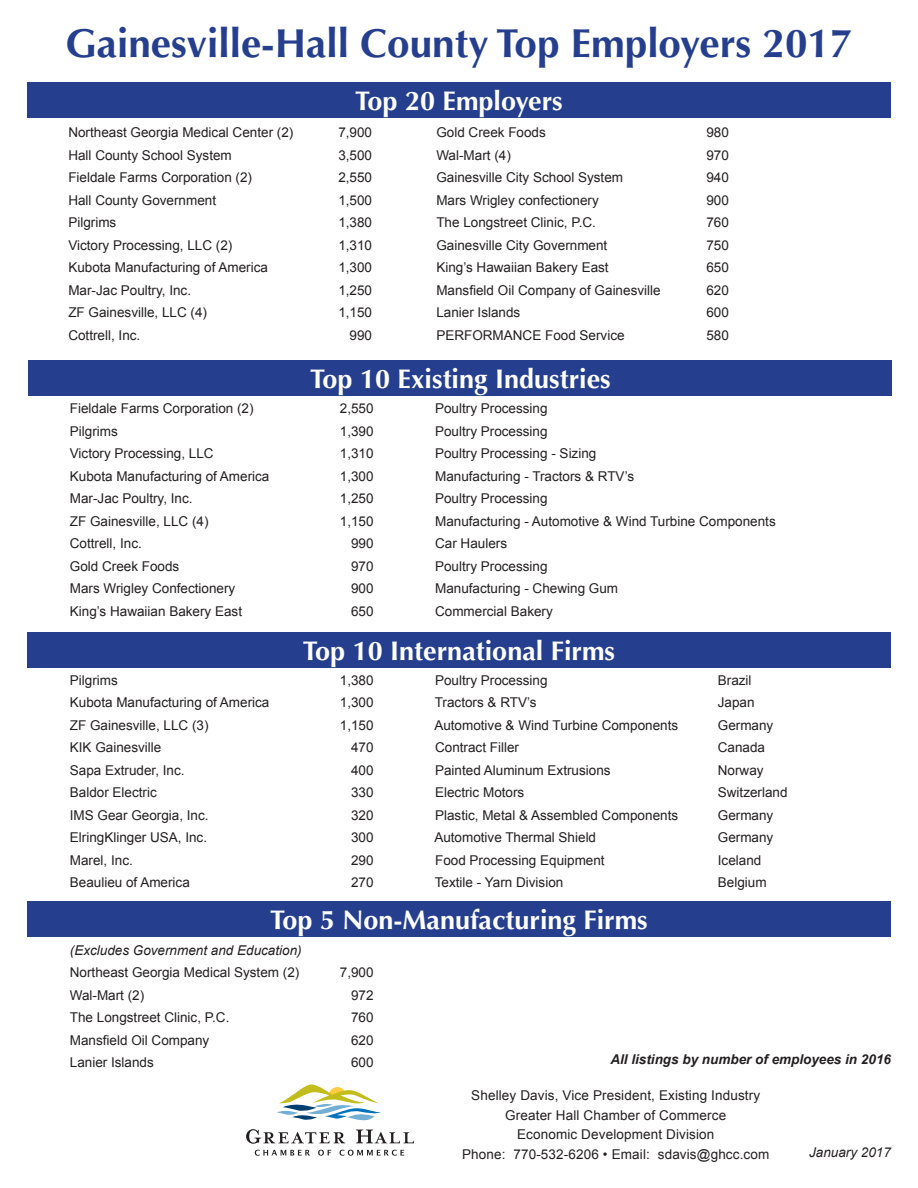
<style>
.page{position:relative;width:918px;height:1188px;background:#fff}
.page>*{position:absolute;margin:0;border:0;box-sizing:border-box;transform-origin:0 0}
.t1{font:700 40.5px "Optima LT Std";color:#253f8e}
.t2{font:700 27px "Optima LT Std";color:#fff}
.t3{font:13.5px "Arial";color:#231f20}
.t4{font:italic 13.5px "Arial";color:#231f20}
.t5{font:italic 700 13.5px "Arial";color:#231f20}
</style>
<div class="page">
<svg style="left:255px;top:1150px;width:55px;height:6px"></svg>
<svg style="left:318px;top:1150px;width:13px;height:6px"></svg>
<svg style="left:340px;top:1150px;width:64px;height:6px"></svg>
<svg style="left:246px;top:1129px;width:99px;height:15px"></svg>
<svg style="left:356px;top:1130px;width:58px;height:13px"></svg>
<svg style="left:277px;top:1084px;width:103px;height:37px"></svg>
<div style="left:28px;top:360px;width:864px;height:35px;background:#253f8e"></div>
<div style="left:27px;top:902px;width:864px;height:35px;background:#253f8e"></div>
<div style="left:27px;top:632px;width:864px;height:36px;background:#253f8e"></div>
<div style="left:27px;top:82px;width:864px;height:36px;background:#253f8e"></div>
<p class="t1" style="left:65px;top:19px;width:789px">Gainesville-Hall County Top Employers 2017</p>
<p class="t2" style="left:355px;top:85px;width:209px">Top 20 Employers</p>
<p class="t3" style="left:68px;top:124px;width:227px">Northeast Georgia Medical Center (2)</p>
<p class="t3" style="left:338px;top:124px;width:35px">7,900</p>
<p class="t3" style="left:68px;top:146px;width:165px">Hall County School System</p>
<p class="t3" style="left:338px;top:146px;width:35px">3,500</p>
<p class="t3" style="left:68px;top:169px;width:185px">Fieldale Farms Corporation (2)</p>
<p class="t3" style="left:338px;top:169px;width:35px">2,550</p>
<p class="t3" style="left:68px;top:191px;width:149px">Hall County Government</p>
<p class="t3" style="left:338px;top:191px;width:35px">1,500</p>
<p class="t3" style="left:68px;top:214px;width:49px">Pilgrims</p>
<p class="t3" style="left:338px;top:214px;width:35px">1,380</p>
<p class="t3" style="left:68px;top:236px;width:166px">Victory Processing, LLC (2)</p>
<p class="t3" style="left:338px;top:236px;width:35px">1,310</p>
<p class="t3" style="left:68px;top:259px;width:201px">Kubota Manufacturing of America</p>
<p class="t3" style="left:338px;top:259px;width:35px">1,300</p>
<p class="t3" style="left:68px;top:281px;width:124px">Mar-Jac Poultry, Inc.</p>
<p class="t3" style="left:338px;top:281px;width:35px">1,250</p>
<p class="t3" style="left:68px;top:304px;width:140px">ZF Gainesville, LLC (4)</p>
<p class="t3" style="left:338px;top:304px;width:35px">1,150</p>
<p class="t3" style="left:68px;top:326px;width:74px">Cottrell, Inc.</p>
<p class="t3" style="left:350px;top:326px;width:24px">990</p>
<p class="t3" style="left:436px;top:124px;width:111px">Gold Creek Foods</p>
<p class="t3" style="left:706px;top:124px;width:24px">980</p>
<p class="t3" style="left:436px;top:146px;width:76px">Wal-Mart (4)</p>
<p class="t3" style="left:706px;top:146px;width:24px">970</p>
<p class="t3" style="left:436px;top:169px;width:188px">Gainesville City School System</p>
<p class="t3" style="left:706px;top:169px;width:24px">940</p>
<p class="t3" style="left:436px;top:191px;width:164px">Mars Wrigley confectionery</p>
<p class="t3" style="left:706px;top:191px;width:24px">900</p>
<p class="t3" style="left:436px;top:214px;width:161px">The Longstreet Clinic, P.C.</p>
<p class="t3" style="left:706px;top:214px;width:24px">760</p>
<p class="t3" style="left:436px;top:236px;width:173px">Gainesville City Government</p>
<p class="t3" style="left:706px;top:236px;width:24px">750</p>
<p class="t3" style="left:436px;top:259px;width:174px">King’s Hawaiian Bakery East</p>
<p class="t3" style="left:706px;top:259px;width:24px">650</p>
<p class="t3" style="left:436px;top:281px;width:226px">Mansfield Oil Company of Gainesville</p>
<p class="t3" style="left:706px;top:281px;width:24px">620</p>
<p class="t3" style="left:436px;top:304px;width:86px">Lanier Islands</p>
<p class="t3" style="left:706px;top:304px;width:24px">600</p>
<p class="t3" style="left:436px;top:326px;width:190px">PERFORMANCE Food Service</p>
<p class="t3" style="left:706px;top:326px;width:24px">580</p>
<p class="t2" style="left:310px;top:363px;width:302px">Top 10 Existing Industries</p>
<p class="t3" style="left:70px;top:400px;width:185px">Fieldale Farms Corporation (2)</p>
<p class="t3" style="left:340px;top:400px;width:35px">2,550</p>
<p class="t3" style="left:435px;top:400px;width:114px">Poultry Processing</p>
<p class="t3" style="left:70px;top:422px;width:49px">Pilgrims</p>
<p class="t3" style="left:340px;top:422px;width:35px">1,390</p>
<p class="t3" style="left:435px;top:422px;width:114px">Poultry Processing</p>
<p class="t3" style="left:70px;top:445px;width:145px">Victory Processing, LLC</p>
<p class="t3" style="left:340px;top:445px;width:35px">1,310</p>
<p class="t3" style="left:435px;top:445px;width:163px">Poultry Processing - Sizing</p>
<p class="t3" style="left:70px;top:467px;width:201px">Kubota Manufacturing of America</p>
<p class="t3" style="left:340px;top:467px;width:35px">1,300</p>
<p class="t3" style="left:435px;top:467px;width:201px">Manufacturing - Tractors &amp; RTV’s</p>
<p class="t3" style="left:70px;top:490px;width:124px">Mar-Jac Poultry, Inc.</p>
<p class="t3" style="left:340px;top:490px;width:35px">1,250</p>
<p class="t3" style="left:435px;top:490px;width:114px">Poultry Processing</p>
<p class="t3" style="left:70px;top:512px;width:140px">ZF Gainesville, LLC (4)</p>
<p class="t3" style="left:340px;top:512px;width:35px">1,150</p>
<p class="t3" style="left:435px;top:512px;width:342px">Manufacturing - Automotive &amp; Wind Turbine Components</p>
<p class="t3" style="left:70px;top:535px;width:74px">Cottrell, Inc.</p>
<p class="t3" style="left:351px;top:535px;width:24px">990</p>
<p class="t3" style="left:435px;top:535px;width:74px">Car Haulers</p>
<p class="t3" style="left:70px;top:557px;width:111px">Gold Creek Foods</p>
<p class="t3" style="left:351px;top:557px;width:24px">970</p>
<p class="t3" style="left:435px;top:557px;width:114px">Poultry Processing</p>
<p class="t3" style="left:70px;top:580px;width:167px">Mars Wrigley Confectionery</p>
<p class="t3" style="left:351px;top:580px;width:24px">900</p>
<p class="t3" style="left:435px;top:580px;width:185px">Manufacturing - Chewing Gum</p>
<p class="t3" style="left:70px;top:602px;width:174px">King’s Hawaiian Bakery East</p>
<p class="t3" style="left:351px;top:602px;width:24px">650</p>
<p class="t3" style="left:435px;top:602px;width:119px">Commercial Bakery</p>
<p class="t2" style="left:303px;top:635px;width:314px">Top 10 International Firms</p>
<p class="t3" style="left:70px;top:671px;width:49px">Pilgrims</p>
<p class="t3" style="left:340px;top:671px;width:35px">1,380</p>
<p class="t3" style="left:435px;top:671px;width:114px">Poultry Processing</p>
<p class="t3" style="left:718px;top:671px;width:35px">Brazil</p>
<p class="t3" style="left:70px;top:694px;width:201px">Kubota Manufacturing of America</p>
<p class="t3" style="left:340px;top:694px;width:35px">1,300</p>
<p class="t3" style="left:435px;top:694px;width:103px">Tractors &amp; RTV’s</p>
<p class="t3" style="left:718px;top:694px;width:38px">Japan</p>
<p class="t3" style="left:70px;top:716px;width:140px">ZF Gainesville, LLC (3)</p>
<p class="t3" style="left:340px;top:716px;width:35px">1,150</p>
<p class="t3" style="left:434px;top:716px;width:245px">Automotive &amp; Wind Turbine Components</p>
<p class="t3" style="left:718px;top:716px;width:57px">Germany</p>
<p class="t3" style="left:70px;top:739px;width:93px">KIK Gainesville</p>
<p class="t3" style="left:351px;top:739px;width:24px">470</p>
<p class="t3" style="left:435px;top:739px;width:86px">Contract Filler</p>
<p class="t3" style="left:718px;top:739px;width:49px">Canada</p>
<p class="t3" style="left:70px;top:761px;width:116px">Sapa Extruder, Inc.</p>
<p class="t3" style="left:351px;top:761px;width:24px">400</p>
<p class="t3" style="left:435px;top:761px;width:177px">Painted Aluminum Extrusions</p>
<p class="t3" style="left:718px;top:761px;width:47px">Norway</p>
<p class="t3" style="left:70px;top:784px;width:89px">Baldor Electric</p>
<p class="t3" style="left:351px;top:784px;width:24px">330</p>
<p class="t3" style="left:435px;top:784px;width:91px">Electric Motors</p>
<p class="t3" style="left:718px;top:784px;width:71px">Switzerland</p>
<p class="t3" style="left:70px;top:806px;width:140px">IMS Gear Georgia, Inc.</p>
<p class="t3" style="left:351px;top:806px;width:24px">320</p>
<p class="t3" style="left:435px;top:806px;width:245px">Plastic, Metal &amp; Assembled Components</p>
<p class="t3" style="left:718px;top:806px;width:57px">Germany</p>
<p class="t3" style="left:70px;top:829px;width:139px">ElringKlinger USA, Inc.</p>
<p class="t3" style="left:351px;top:829px;width:24px">300</p>
<p class="t3" style="left:434px;top:829px;width:163px">Automotive Thermal Shield</p>
<p class="t3" style="left:718px;top:829px;width:57px">Germany</p>
<p class="t3" style="left:70px;top:851px;width:65px">Marel, Inc.</p>
<p class="t3" style="left:351px;top:851px;width:24px">290</p>
<p class="t3" style="left:435px;top:851px;width:171px">Food Processing Equipment</p>
<p class="t3" style="left:718px;top:851px;width:45px">Iceland</p>
<p class="t3" style="left:70px;top:874px;width:122px">Beaulieu of America</p>
<p class="t3" style="left:351px;top:874px;width:24px">270</p>
<p class="t3" style="left:435px;top:874px;width:130px">Textile - Yarn Division</p>
<p class="t3" style="left:718px;top:874px;width:50px">Belgium</p>
<p class="t2" style="left:270px;top:904px;width:379px">Top 5 Non-Manufacturing Firms</p>
<p class="t4" style="left:70px;top:941px;width:233px">(Excludes Government and Education)</p>
<p class="t3" style="left:70px;top:964px;width:231px">Northeast Georgia Medical System (2)</p>
<p class="t3" style="left:340px;top:964px;width:35px">7,900</p>
<p class="t3" style="left:70px;top:986px;width:76px">Wal-Mart (2)</p>
<p class="t3" style="left:351px;top:986px;width:24px">972</p>
<p class="t3" style="left:70px;top:1009px;width:161px">The Longstreet Clinic, P.C.</p>
<p class="t3" style="left:351px;top:1009px;width:24px">760</p>
<p class="t3" style="left:70px;top:1031px;width:141px">Mansfield Oil Company</p>
<p class="t3" style="left:351px;top:1031px;width:24px">620</p>
<p class="t3" style="left:70px;top:1054px;width:86px">Lanier Islands</p>
<p class="t3" style="left:351px;top:1054px;width:24px">600</p>
<p class="t5" style="left:610px;top:1051px;width:282px">All listings by number of employees in 2016</p>
<p class="t3" style="left:471px;top:1087px;width:290px">Shelley Davis, Vice President, Existing Industry</p>
<p class="t3" style="left:505px;top:1106px;width:222px">Greater Hall Chamber of Commerce</p>
<p class="t3" style="left:517px;top:1126px;width:199px">Economic Development Division</p>
<p class="t3" style="left:462px;top:1145px;width:309px">Phone: 770-532-6206 • Email: sdavis@ghcc.com</p>
<p class="t4" style="left:809px;top:1144px;width:83px">January 2017</p>
</div>
